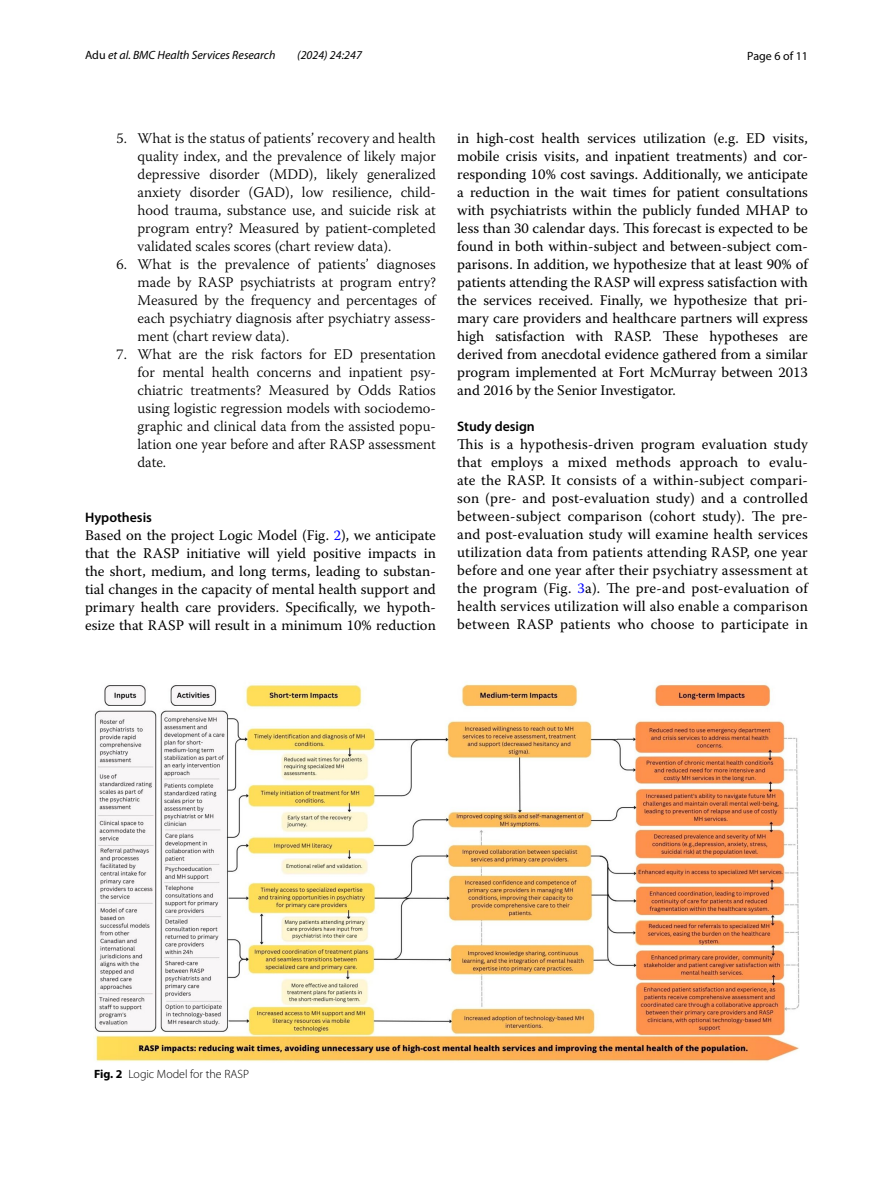
<style>
.page{position:relative;width:893px;height:1187px;background:#fff}
.page>*{position:absolute;margin:0;border:0;box-sizing:border-box;transform-origin:0 0}
.t1{font:14.7px/18px "Warnock Pro";color:#000;text-align:justify}
.t2{font:300 14.7px/18px "Warnock Pro";color:#000;text-align:justify}
.t3{font:600 13.8px "Myriad Pro";color:#000}
.t4{font:italic 12px "Myriad Pro";color:#000}
.t5{font:300 12px "Myriad Pro";color:#000}
.t6{font:12px "Myriad Pro";color:#000}
.s1{font-style:normal}
.s2{color:#00f}
.s3{font-weight:700}
</style>
<div class="page">
<img style="left:94px;top:682px;width:706px;height:380px">
<p class="t4" style="left:85px;top:48px;width:192px"><span class="s1">Adu</span> et al. BMC Health Services Research</p>
<p class="t4" style="left:297px;top:48px;width:66px">(2024) 24:247</p>
<p class="t6" style="left:747px;top:48px;width:62px">Page 6 of 11</p>
<p class="t2" style="left:138px;top:128px;width:300px;text-indent:-21px">5. What is the status of patients’ recovery and health quality index, and the prevalence of likely major depressive disorder (MDD), likely generalized anxiety disorder (GAD), low resilience, child&shy;hood trauma, substance use, and suicide risk at program entry? Measured by patient-completed validated scales scores (chart review data).</p>
<p class="t2" style="left:138px;top:254px;width:300px;text-indent:-21px">6. What is the prevalence of patients’ diagnoses made by RASP psychiatrists at program entry?<br>Measured by the frequency and percentages of each psychiatry diagnosis after psychiatry assess&shy;ment (chart review data).</p>
<p class="t2" style="left:138px;top:344px;width:300px;text-indent:-21px">7. What are the risk factors for ED presentation for mental health concerns and inpatient psy&shy;chiatric treatments? Measured by Odds Ratios using logistic regression models with sociodemo&shy;graphic and clinical data from the assisted popu&shy;lation one year before and after RASP assessment date.</p>
<p class="t3" style="left:85px;top:508px;width:68px">Hypothesis</p>
<p class="t1" style="left:85px;top:525px;width:352px">Based on the project Logic Model (Fig. <span class="s2">2</span>), we anticipate that the RASP initiative will yield positive impacts in the short, medium, and long terms, leading to substan&shy;tial changes in the capacity of mental health support and primary health care providers. Specifically, we hypoth&shy;esize that RASP will result in a minimum 10% reduction</p>
<p class="t1" style="left:457px;top:128px;width:352px">in high-cost health services utilization (e.g. ED visits, mobile crisis visits, and inpatient treatments) and cor&shy;responding 10% cost savings. Additionally, we anticipate a reduction in the wait times for patient consultations with psychiatrists within the publicly funded MHAP to less than 30 calendar days. This forecast is expected to be found in both within-subject and between-subject com&shy;parisons. In addition, we hypothesize that at least 90% of patients attending the RASP will express satisfaction with the services received. Finally, we hypothesize that pri&shy;mary care providers and healthcare partners will express high satisfaction with RASP. These hypotheses are derived from anecdotal evidence gathered from a similar program implemented at Fort McMurray between 2013 and 2016 by the Senior Investigator.</p>
<p class="t3" style="left:457px;top:417px;width:79px">Study design</p>
<p class="t1" style="left:457px;top:434px;width:352px">This is a hypothesis-driven program evaluation study that employs a mixed methods approach to evalu&shy;ate the RASP. It consists of a within-subject compari&shy;son (pre- and post-evaluation study) and a controlled between-subject comparison (cohort study). The pre&shy;and post-evaluation study will examine health services utilization data from patients attending RASP, one year before and one year after their psychiatry assessment at the program (Fig. <span class="s2">3</span>a). The pre-and post-evaluation of health services utilization will also enable a comparison between RASP patients who choose to participate in</p>
<p class="t5" style="left:94px;top:1066px;width:156px"><span class="s3">Fig. 2</span> Logic Model for the RASP</p>
</div>
